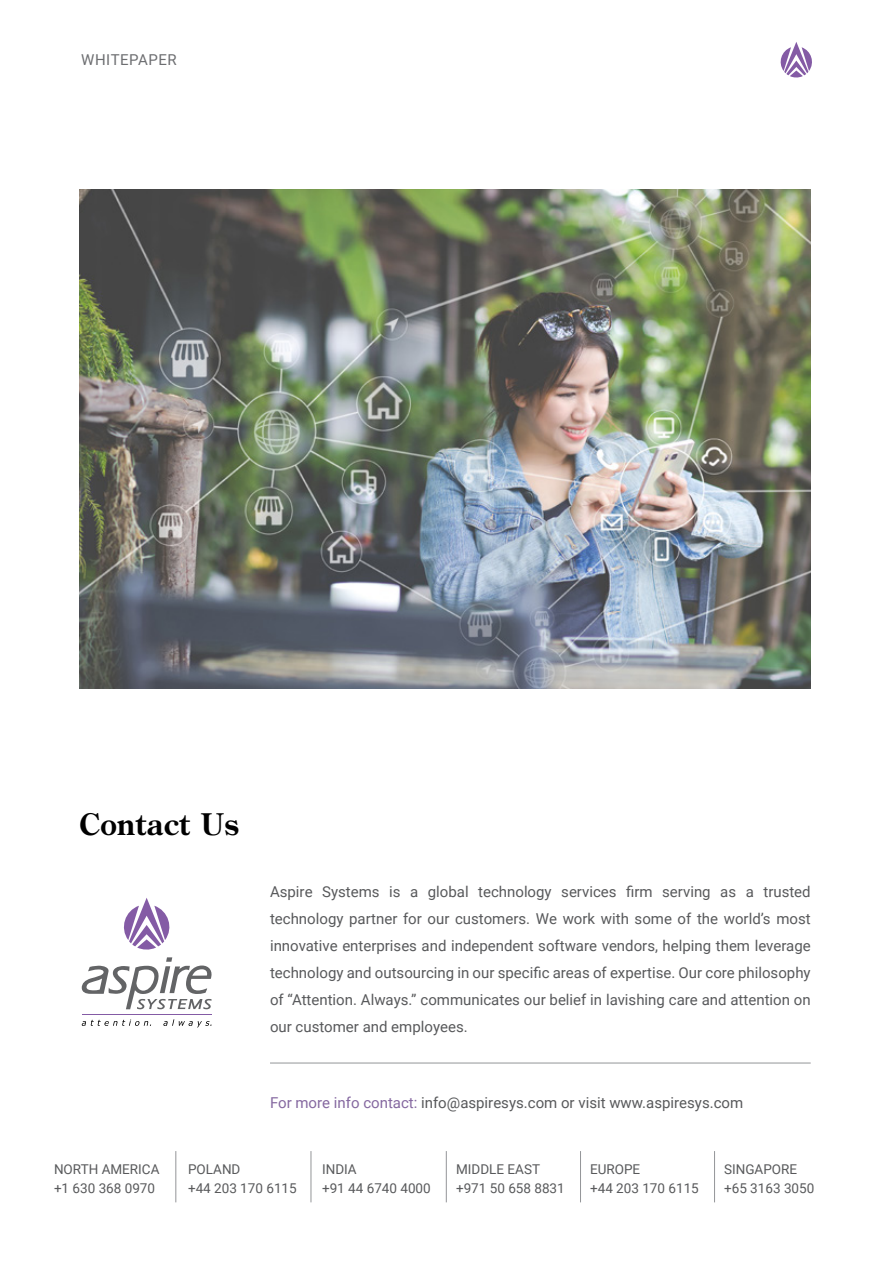
<style>
.page{position:relative;width:893px;height:1263px;background:#fff}
.page>*{position:absolute;margin:0;border:0;box-sizing:border-box;transform-origin:0 0}
.t1{font:700 30px "MM Century Old";color:#000}
.t2{font:15px/27px "Roboto";color:#58595b;text-align:justify}
.t3{font:15px "Roboto";letter-spacing:.03em;color:#6d6e71}
.t4{font:13.5px/19.2px "Roboto";color:#58595b}
.s1{color:#8568a0}
</style>
<div class="page">
<svg style="left:780px;top:42px;width:32px;height:36px"></svg>
<hr style="left:270px;top:1063px;width:541px;height:1px;background:#939598">
<svg style="left:123px;top:898px;width:47px;height:52px"></svg>
<svg style="left:82px;top:957px;width:130px;height:52px"></svg>
<hr style="left:82px;top:1014px;width:130px;height:1px;background:#845ba5">
<svg style="left:82px;top:1019px;width:69px;height:7px"></svg>
<svg style="left:163px;top:1019px;width:49px;height:8px"></svg>
<hr style="left:176px;top:1151px;width:1px;height:51px;background:#939598">
<hr style="left:311px;top:1151px;width:1px;height:51px;background:#939598">
<hr style="left:446px;top:1151px;width:1px;height:51px;background:#939598">
<hr style="left:580px;top:1151px;width:1px;height:51px;background:#939598">
<hr style="left:714px;top:1151px;width:1px;height:51px;background:#939598">
<img style="left:79px;top:189px;width:731px;height:499px">
<p class="t3" style="left:81px;top:49px;width:97px">WHITEPAPER</p>
<h1 class="t1" style="left:79px;top:809px;width:162px">Contact Us</h1>
<p class="t2" style="left:270px;top:877px;width:542px">Aspire Systems is a global technology services firm serving as a trusted technology partner for our customers. We work with some of the world’s most innovative enterprises and independent software vendors, helping them leverage technology and outsourcing in our specific areas of expertise. Our core philosophy of “Attention. Always.” communicates our belief in lavishing care and attention on our customer and employees.</p>
<p class="t2" style="left:270px;top:1089px;width:475px"><span class="s1">For more info contact:</span> info@aspiresys.com or visit www.aspiresys.com</p>
<p class="t4" style="left:54px;top:1159px;width:107px">NORTH AMERICA +1 630 368 0970</p>
<p class="t4" style="left:188px;top:1159px;width:110px">POLAND<br>+44 203 170 6115</p>
<p class="t4" style="left:590px;top:1159px;width:110px">EUROPE<br>+44 203 170 6115</p>
<p class="t4" style="left:322px;top:1159px;width:110px">INDIA<br>+91 44 6740 4000</p>
<p class="t4" style="left:724px;top:1159px;width:92px">SINGAPORE +65 3163 3050</p>
<p class="t4" style="left:456px;top:1159px;width:110px">MIDDLE EAST +971 50 658 8831</p>
</div>
